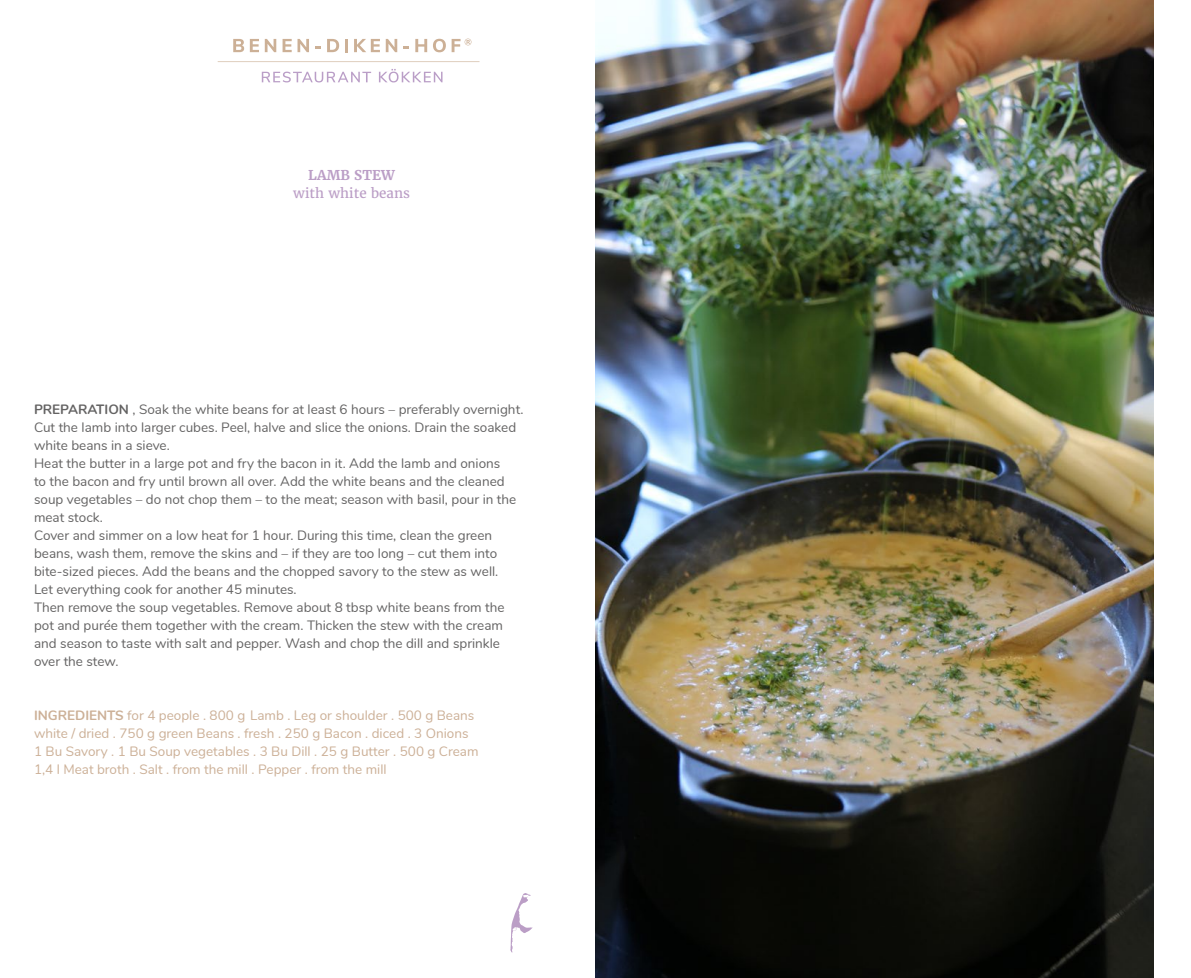
<style>
.page{position:relative;width:1191px;height:978px;background:#fff}
.page>*{position:absolute;margin:0;border:0;box-sizing:border-box;transform-origin:0 0}
.t1{font:13.5px/18px "Nunito";color:#646363}
.t2{font:13.5px/18px "Nunito";color:#ccb097}
.t3{font:13.5px "Merriweather";color:#bb9ec6}
.t4{font:700 13.5px "Merriweather";color:#bb9ec6}
.s1{font-weight:700}
</style>
<div class="page">
<img style="left:595px;top:0;width:558px;height:978px">
<svg style="left:510px;top:893px;width:23px;height:60px"></svg>
<svg style="left:262px;top:72px;width:109px;height:10px"></svg>
<svg style="left:379px;top:69px;width:63px;height:13px"></svg>
<svg style="left:218px;top:61px;width:261px;height:1px"></svg>
<svg style="left:233px;top:39px;width:11px;height:13px"></svg>
<svg style="left:250px;top:39px;width:9px;height:13px"></svg>
<svg style="left:265px;top:39px;width:11px;height:13px"></svg>
<svg style="left:282px;top:39px;width:27px;height:13px"></svg>
<svg style="left:315px;top:46px;width:6px;height:2px"></svg>
<svg style="left:327px;top:39px;width:12px;height:13px"></svg>
<svg style="left:345px;top:39px;width:3px;height:13px"></svg>
<svg style="left:354px;top:39px;width:26px;height:13px"></svg>
<svg style="left:386px;top:39px;width:11px;height:13px"></svg>
<svg style="left:403px;top:46px;width:6px;height:2px"></svg>
<svg style="left:415px;top:39px;width:12px;height:13px"></svg>
<svg style="left:433px;top:39px;width:38px;height:13px"></svg>
<p class="t4" style="left:308px;top:167px;width:88px">LAMB STEW</p>
<p class="t3" style="left:293px;top:185px;width:118px">with white beans</p>
<p class="t1" style="left:34px;top:400px;width:491px"><span class="s1">PREPARATION</span> , Soak the white beans for at least 6 hours – preferably overnight.<br>Cut the lamb into larger cubes. Peel, halve and slice the onions. Drain the soaked white beans in a sieve.</p>
<p class="t1" style="left:34px;top:454px;width:468px">Heat the butter in a large pot and fry the bacon in it. Add the lamb and onions</p>
<p class="t1" style="left:34px;top:472px;width:484px">to the bacon and fry until brown all over. Add the white beans and the cleaned soup vegetables – do not chop them – to the meat; season with basil, pour in the meat stock.</p>
<p class="t1" style="left:34px;top:526px;width:460px">Cover and simmer on a low heat for 1 hour. During this time, clean the green</p>
<p class="t1" style="left:34px;top:544px;width:465px">beans, wash them, remove the skins and – if they are too long – cut them into</p>
<p class="t1" style="left:34px;top:562px;width:466px">bite-sized pieces. Add the beans and the chopped savory to the stew as well.</p>
<p class="t1" style="left:34px;top:580px;width:264px">Let everything cook for another 45 minutes.</p>
<p class="t1" style="left:34px;top:598px;width:472px">Then remove the soup vegetables. Remove about 8 tbsp white beans from the</p>
<p class="t1" style="left:34px;top:616px;width:470px">pot and purée them together with the cream. Thicken the stew with the cream</p>
<p class="t1" style="left:34px;top:634px;width:467px">and season to taste with salt and pepper. Wash and chop the dill and sprinkle</p>
<p class="t1" style="left:34px;top:652px;width:86px">over the stew.</p>
<p class="t2" style="left:34px;top:706px;width:442px"><span class="s1">INGREDIENTS</span> for 4 people . 800 g Lamb . Leg or shoulder . 500 g Beans white / dried . 750 g green Beans . fresh . 250 g Bacon . diced . 3 Onions</p>
<p class="t2" style="left:34px;top:742px;width:446px">1 Bu Savory . 1 Bu Soup vegetables . 3 Bu Dill . 25 g Butter . 500 g Cream<br>1,4 l Meat broth . Salt . from the mill . Pepper . from the mill</p>
</div>
